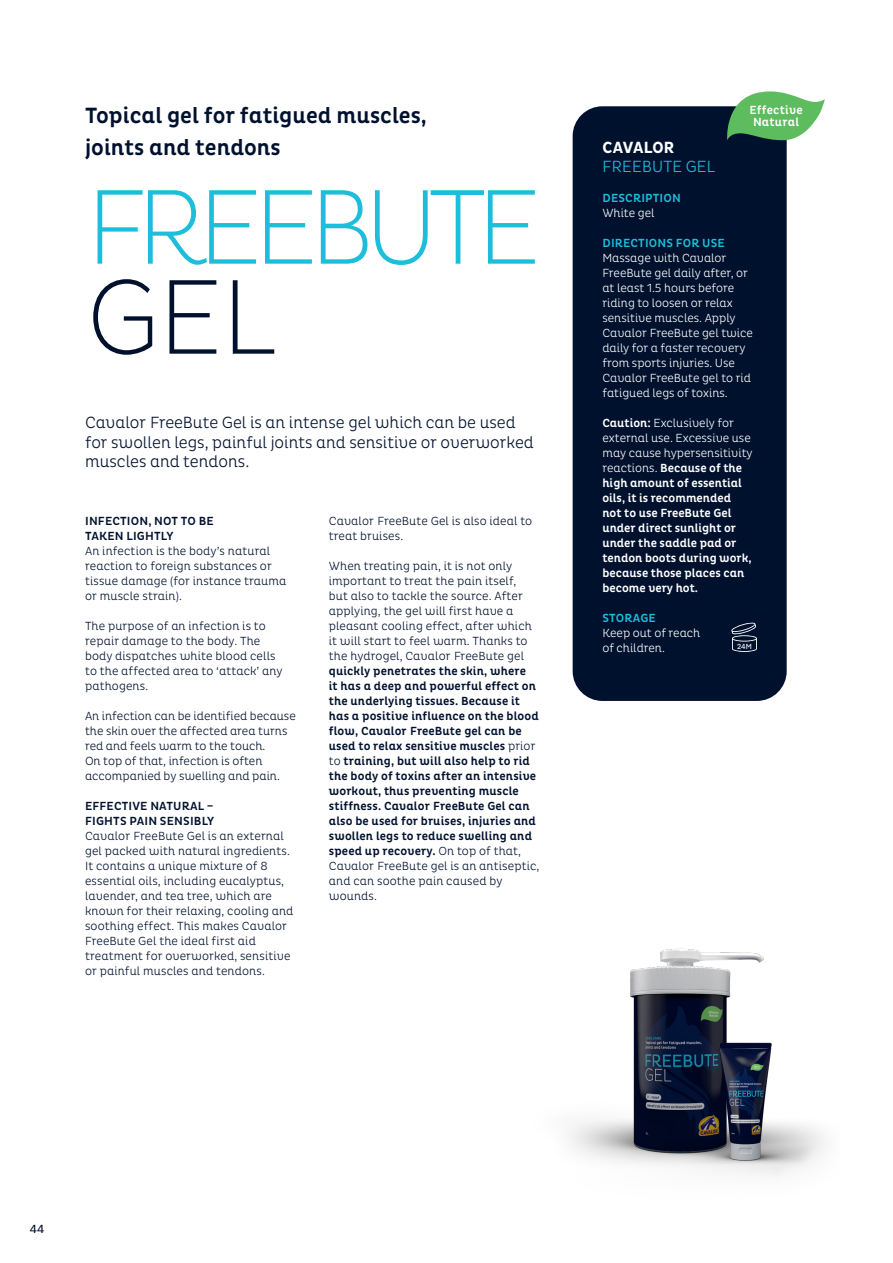
<style>
.page{position:relative;width:893px;height:1263px;background:#fff}
.page>*{position:absolute;margin:0;border:0;box-sizing:border-box;transform-origin:0 0}
.Product{font:200 108px/90px "Pluto Cond";letter-spacing:-.095em;color:#1cbeda}
.Introtitel{font:500 22.5px/31.3px "Pluto Cond";color:#00112e}
.Inleiding{font:300 16.5px/19.5px "Pluto Cond";color:#00112e}
.t1{font:300 16.5px/19.5px "Pluto Sans Cond";letter-spacing:.015em;color:#1cbeda}
.Body{font:300 12px/15px "Pluto Cond";letter-spacing:.01em;color:#00112e}
.Body-2{font:500 12px/15px "Pluto Cond";letter-spacing:.01em;color:#00112e}
.Body_-_Wit{font:300 12px/15px "Pluto Cond";color:#fff}
.Body_-_Wit-2{font:500 12px/15px "Pluto Cond";color:#fff}
.Titel{font:500 12px/15px "Pluto Cond";letter-spacing:.015em;color:#00112e}
.Titel-2{font:500 12px "Pluto Cond";letter-spacing:.015em;color:#1cbeda}
.Body_-_Wit-3{font:500 12px "Pluto Cond";letter-spacing:.02em;color:#fff}
.t2{font:12px "Pluto Cond";color:#00112e}
.t3{font:7.5px "Pluto Sans Cond";color:#fff}
.s1{color:#00112e}
.s2{font-weight:300}
.s3{font-weight:700;color:#fff}
</style>
<div class="page">
<hr style="left:892px;top:0;width:1px;height:1263px;background:#00112e">
<div style="left:573px;top:106px;width:214px;height:595px;background:#00112e;border-radius:30px"></div>
<svg style="left:731px;top:622px;width:26px;height:30px"></svg>
<svg style="left:727px;top:91px;width:98px;height:49px"></svg>
<img style="left:568px;top:861px;width:325px;height:402px">
<p class="Introtitel" style="left:85px;top:100px;width:343px">Topical gel for fatigued muscles, joints and tendons</p>
<p class="Product" style="left:86px;top:182px;width:458px">FREEBUTE<br><span class="s1">GEL</span></p>
<p class="Inleiding" style="left:85px;top:413px;width:450px">Cavalor FreeBute Gel is an intense gel which can be used for swollen legs, painful joints and sensitive or overworked muscles and tendons.</p>
<p class="Titel" style="left:85px;top:514px;width:130px">INFECTION, NOT TO BE<br>TAKEN LIGHTLY</p>
<p class="Body" style="left:85px;top:543px;width:203px">An infection is the body’s natural reaction to foreign substances or tissue damage (for instance trauma or muscle strain).</p>
<p class="Body" style="left:85px;top:618px;width:199px">The purpose of an infection is to repair damage to the body. The body dispatches white blood cells to the affected area to ‘attack’ any pathogens.</p>
<p class="Body" style="left:85px;top:708px;width:212px">An infection can be identified because the skin over the affected area turns red and feels warm to the touch.<br>On top of that, infection is often accompanied by swelling and pain.</p>
<p class="Titel" style="left:85px;top:798px;width:131px">EFFECTIVE NATURAL –<br>FIGHTS PAIN SENSIBLY</p>
<p class="Body" style="left:85px;top:828px;width:210px">Cavalor FreeBute Gel is an external gel packed with natural ingredients.<br>It contains a unique mixture of 8 essential oils, including eucalyptus, lavender, and tea tree, which are known for their relaxing, cooling and soothing effect. This makes Cavalor FreeBute Gel the ideal first aid treatment for overworked, sensitive or painful muscles and tendons.</p>
<p class="Body" style="left:329px;top:513px;width:205px">Cavalor FreeBute Gel is also ideal to treat bruises.</p>
<p class="Body-2" style="left:329px;top:559px;width:212px"><span class="s2">When treating pain, it is not only important to treat the pain itself,<br>but also to tackle the source. After applying, the gel will first have a pleasant cooling effect, after which it will start to feel warm. Thanks to the hydrogel, Cavalor FreeBute gel </span>quickly penetrates the skin, where<br>it has a deep and powerful effect on the underlying tissues. Because it has a positive influence on the blood flow, Cavalor FreeBute gel can be used to relax sensitive muscles <span class="s2">prior to</span> training, but will also help to rid the body of toxins after an intensive workout, thus preventing muscle stiffness. Cavalor FreeBute Gel can also be used for bruises, injuries and swollen legs to reduce swelling and speed up recovery. <span class="s2">On top of that, Cavalor FreeBute gel is an antiseptic, and can soothe pain caused by wounds.</span></p>
<p class="Body_-_Wit-3" style="left:749px;top:103px;width:55px">Effective</p>
<p class="Body_-_Wit-3" style="left:753px;top:115px;width:48px">Natural</p>
<p class="t1" style="left:602px;top:137px;width:114px"><span class="s3">CAVALOR<br></span>FREEBUTE GEL</p>
<p class="Titel-2" style="left:602px;top:191px;width:80px">DESCRIPTION</p>
<p class="Body_-_Wit" style="left:602px;top:206px;width:54px">White gel</p>
<p class="Titel-2" style="left:602px;top:236px;width:124px">DIRECTIONS FOR USE</p>
<p class="Body_-_Wit" style="left:602px;top:251px;width:152px">Massage with Cavalor<br>FreeBute gel daily after, or at least 1.5 hours before riding to loosen or relax sensitive muscles. Apply<br>Cavalor FreeBute gel twice daily for a faster recovery from sports injuries. Use<br>Cavalor FreeBute gel to rid fatigued legs of toxins.</p>
<p class="Body_-_Wit-2" style="left:602px;top:416px;width:152px">Caution: <span class="s2">Exclusively for external use. Excessive use may cause hypersensitivity reactions.</span> Because of the high amount of essential oils, it is recommended not to use FreeBute Gel under direct sunlight or under the saddle pad or tendon boots during work, because those places can become very hot.</p>
<p class="Titel-2" style="left:602px;top:611px;width:55px">STORAGE</p>
<p class="Body_-_Wit" style="left:602px;top:625px;width:99px">Keep out of reach of children.</p>
<p class="t3" style="left:737px;top:642px;width:16px">24M</p>
<p class="t2" style="left:30px;top:1222px;width:16px">44</p>
</div>
